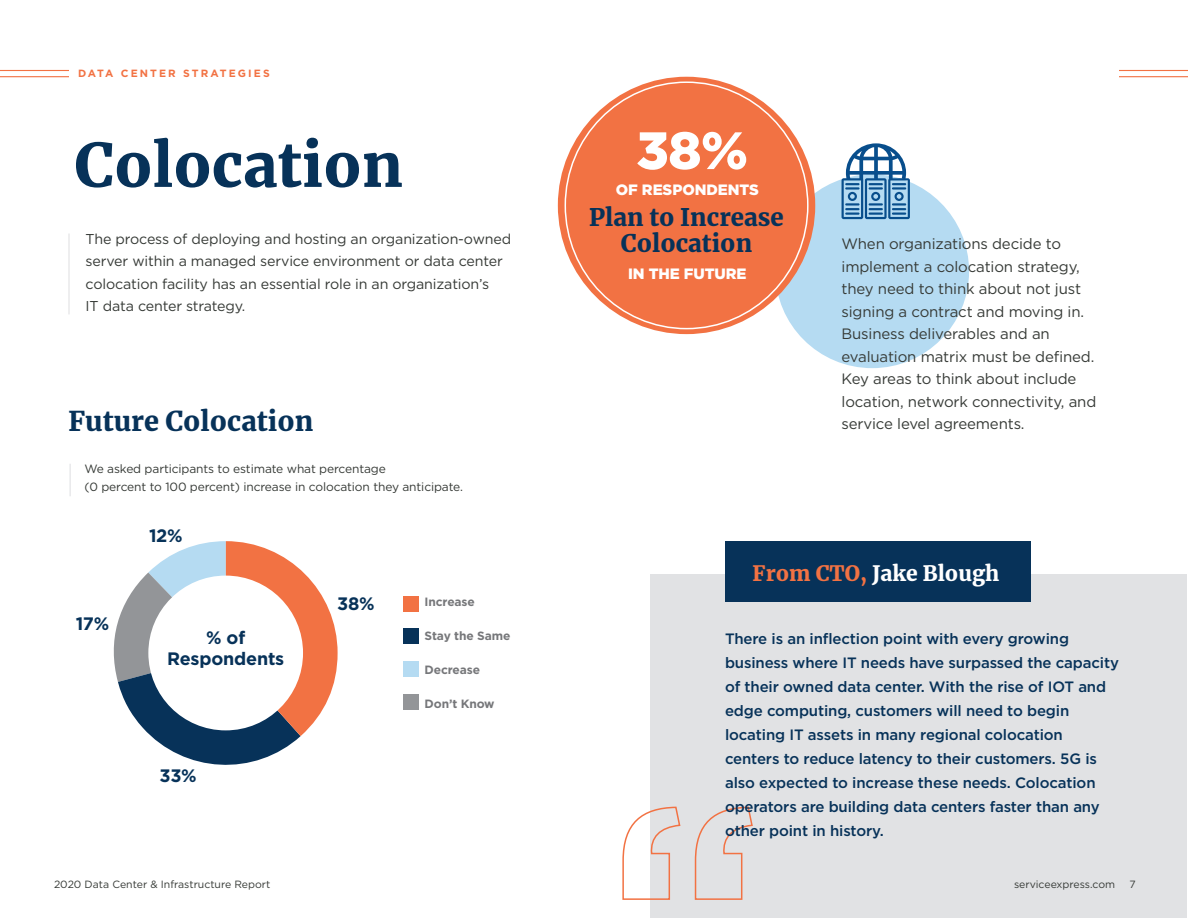
<style>
.page{position:relative;width:1188px;height:918px;background:#fff}
.page>*{position:absolute;margin:0;border:0;box-sizing:border-box;transform-origin:0 0}
.t1{font:900 60px "Merriweather";color:#073259}
.t2{font:900 52.5px "Gotham";color:#fff}
.t3{font:900 27px "Merriweather";color:#073259}
.t4{font:900 24px/25.5px "Merriweather";color:#073259;text-align:center}
.t5{font:900 21px "Merriweather";color:#fff}
.t6{font:700 18px/21px "Gotham";letter-spacing:-.01em;color:#073259;text-align:center}
.t7{font:500 15px/24px "Gotham";letter-spacing:-.01em;color:#073259}
.t8{font:15px/22.5px "Gotham";letter-spacing:-.01em;color:#363a36}
.t9{font:900 15px "Gotham";letter-spacing:-.005em;color:#fff}
.t10{font:14.25px/22.5px "Gotham";letter-spacing:-.01em;color:#363a36}
.t11{font:12px/18px "Gotham";letter-spacing:-.01em;color:#363a36}
.t12{font:700 12px "Gotham";letter-spacing:-.01em;color:#76777a}
.t13{font:10.5px "Gotham";color:#363a36}
.t14{font:700 10.5px "Gotham";letter-spacing:.2em;color:#f27243}
.s1{color:#f27243}
</style>
<div class="page">
<div style="left:651px;top:574px;width:536px;height:344px;background:#e1e2e4"></div>
<div style="left:725px;top:541px;width:305px;height:61px;background:#073259"></div>
<hr style="left:0;top:70px;width:69px;height:1px;background:#f27243">
<hr style="left:0;top:76px;width:69px;height:1px;background:#f27243">
<hr style="left:1119px;top:70px;width:69px;height:1px;background:#f27243">
<hr style="left:1119px;top:76px;width:69px;height:1px;background:#f27243">
<hr style="left:68px;top:234px;width:2px;height:80px;background:#e1e2e4">
<hr style="left:70px;top:464px;width:1px;height:32px;background:#e1e2e4">
<svg style="left:622px;top:806px;width:131px;height:95px"></svg>
<div style="left:775px;top:174px;width:194px;height:194px;background:#b5dbf2;border-radius:50%"></div>
<div style="left:558px;top:77px;width:257px;height:257px;background:#f27243;border-radius:50%"></div>
<svg style="left:842px;top:143px;width:68px;height:76px"></svg>
<svg style="left:113px;top:541px;width:225px;height:224px"></svg>
<div style="left:148px;top:576px;width:155px;height:154px;background:#fff;border-radius:50%"></div>
<div style="left:403px;top:661px;width:16px;height:15px;background:#b5dbf2"></div>
<div style="left:403px;top:694px;width:16px;height:16px;background:#939598"></div>
<div style="left:403px;top:628px;width:16px;height:16px;background:#073259"></div>
<div style="left:403px;top:596px;width:16px;height:16px;background:#f27243"></div>
<p class="t14" style="left:78px;top:69px;width:193px">DATA CENTER STRATEGIES</p>
<h1 class="t1" style="left:74px;top:136px;width:330px">Colocation</h1>
<p class="t10" style="left:86px;top:228px;width:427px">The process of deploying and hosting an organization-owned server within a managed service environment or data center colocation facility has an essential role in an organization’s<br>IT data center strategy.</p>
<h3 class="t3" style="left:68px;top:408px;width:246px">Future Colocation</h3>
<p class="t11" style="left:84px;top:460px;width:380px">We asked participants to estimate what percentage<br>(0 percent to 100 percent) increase in colocation they anticipate.</p>
<p class="t6" style="left:76px;top:614px;width:35px">17%</p>
<p class="t6" style="left:149px;top:527px;width:35px">12%</p>
<p class="t6" style="left:167px;top:628px;width:119px">% of<br>Respondents</p>
<p class="t6" style="left:160px;top:766px;width:39px">33%</p>
<p class="t6" style="left:337px;top:595px;width:39px">38%</p>
<p class="t12" style="left:425px;top:597px;width:52px">Increase</p>
<p class="t12" style="left:425px;top:630px;width:87px">Stay the Same</p>
<p class="t12" style="left:425px;top:665px;width:57px">Decrease</p>
<p class="t12" style="left:425px;top:698px;width:71px">Don’t Know</p>
<h2 class="t2" style="left:636px;top:127px;width:113px">38%</h2>
<p class="t9" style="left:616px;top:183px;width:145px">OF RESPONDENTS</p>
<h3 class="t4" style="left:589px;top:206px;width:196px">Plan to Increase<br>Colocation</h3>
<p class="t9" style="left:628px;top:267px;width:120px">IN THE FUTURE</p>
<p class="t8" style="left:842px;top:233px;width:256px">When organizations decide to implement a colocation strategy, they need to think about not just signing a contract and moving in.<br>Business deliverables and an evaluation matrix must be defined.<br>Key areas to think about include location, network connectivity, and service level agreements.</p>
<h3 class="t5" style="left:753px;top:563px;width:248px"><span class="s1">From CTO,</span> Jake Blough</h3>
<p class="t7" style="left:725px;top:627px;width:395px">There is an inflection point with every growing business where IT needs have surpassed the capacity of their owned data center. With the rise of IOT and edge computing, customers will need to begin locating IT assets in many regional colocation centers to reduce latency to their customers. 5G is also expected to increase these needs. Colocation operators are building data centers faster than any other point in history.</p>
<p class="t13" style="left:54px;top:880px;width:218px">2020 Data Center &amp; Infrastructure Report</p>
<p class="t13" style="left:1014px;top:880px;width:103px">serviceexpress.com</p>
<p class="t13" style="left:1130px;top:880px;width:8px">7</p>
</div>
